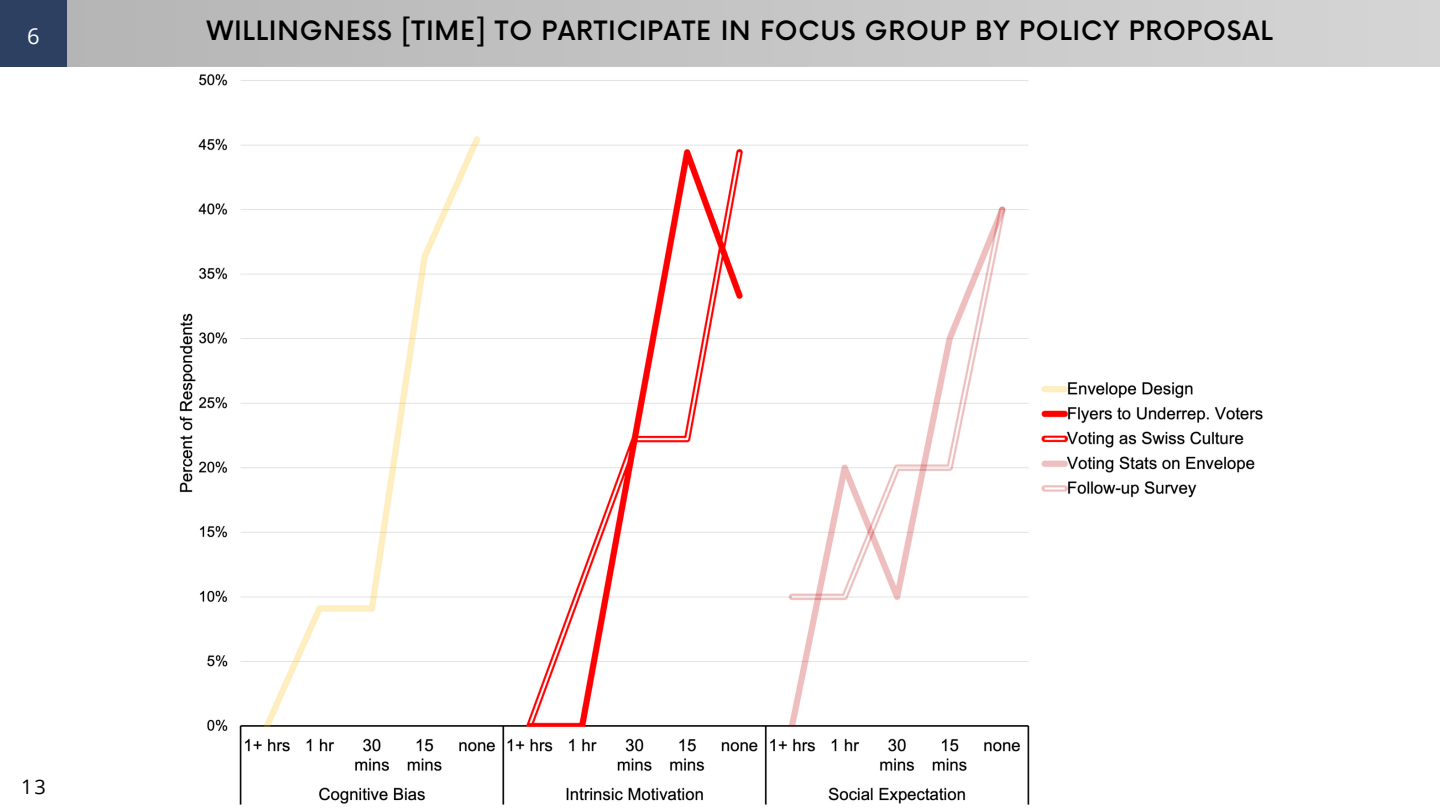
<style>
.page{position:relative;width:1440px;height:810px;background:#fff}
.page>*{position:absolute;margin:0;border:0;box-sizing:border-box;transform-origin:0 0}
.t1{font:500 26px "Now";letter-spacing:.03em;color:#000}
.t2{font:22px "Open Sans";color:#fff}
.t3{font:20px "Open Sans";color:#000}
</style>
<div class="page">
<div style="left:0;top:0;width:1440px;height:67px;background:linear-gradient(to right,#b3b3b3,#d5d5d5)"></div>
<div style="left:0;top:0;width:67px;height:67px;background:#2d4061"></div>
<img style="left:179px;top:74px;width:1084px;height:731px">
<p class="t2" style="left:27px;top:20px;width:14px">6</p>
<p class="t1" style="left:207px;top:17px;width:1067px">WILLINGNESS [TIME] TO PARTICIPATE IN FOCUS GROUP BY POLICY PROPOSAL</p>
<p class="t3" style="left:21px;top:773px;width:26px">13</p>
</div>
